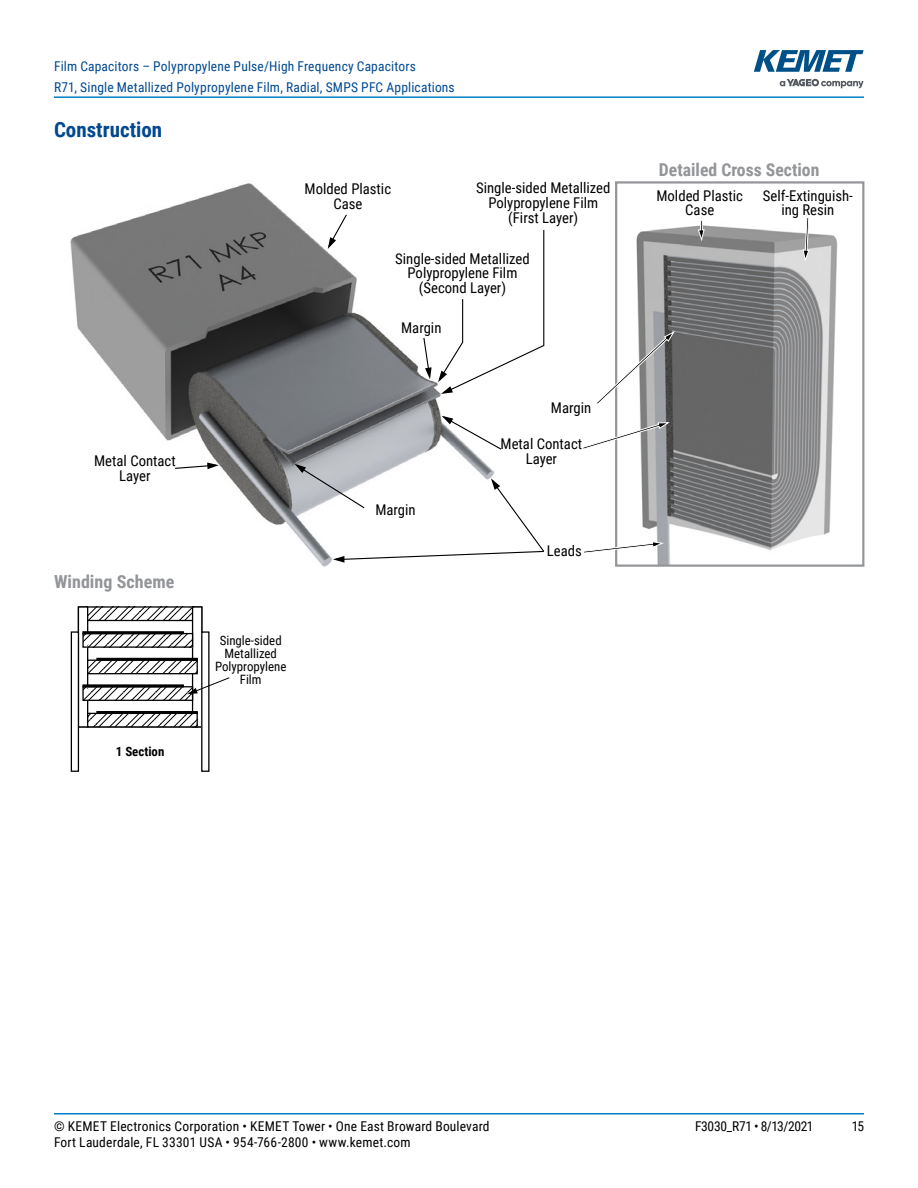
<style>
.page{position:relative;width:918px;height:1188px;background:#fff}
.page>*{position:absolute;margin:0;border:0;box-sizing:border-box;transform-origin:0 0}
.t1{font:700 21px "Roboto Condensed";color:#004990}
.t2{font:700 18px "Roboto Condensed";letter-spacing:.005em;color:#939598}
.t3{font:700 17.7px "Roboto Condensed";color:#939598}
.t4{font:700 15.45px "Roboto Condensed";color:#000}
.t5{font:14.85px/14.9px "Roboto Condensed";color:#000;text-align:center}
.t6{font:13.5px/21px "Roboto Condensed";letter-spacing:.01em;color:#004990}
.t7{font:13.5px "Roboto Condensed";letter-spacing:.015em;color:#000}
.t8{font:13.5px "Roboto Condensed";letter-spacing:-.025em;color:#000}
.t9{font:12.9px/12.9px "Roboto Condensed";color:#000;text-align:center}
.t10{font:700 12.9px "Roboto Condensed";color:#000}
.s1{color:#00aeef}
</style>
<div class="page">
<hr style="left:54px;top:1113px;width:810px;height:2px;background:#007dc3">
<hr style="left:54px;top:96px;width:810px;height:2px;background:#007dc3">
<svg style="left:780px;top:79px;width:84px;height:9px"></svg>
<svg style="left:754px;top:50px;width:110px;height:22px"></svg>
<img style="left:70px;top:183px;width:414px;height:384px">
<img style="left:636px;top:225px;width:202px;height:339px">
<div style="left:615px;top:181px;width:249px;height:386px;border:2px solid #939598"></div>
<svg style="left:327px;top:213px;width:21px;height:38px"></svg>
<svg style="left:697px;top:220px;width:8px;height:22px"></svg>
<svg style="left:802px;top:218px;width:8px;height:45px"></svg>
<svg style="left:174px;top:462px;width:48px;height:8px"></svg>
<svg style="left:439px;top:414px;width:63px;height:37px"></svg>
<svg style="left:582px;top:422px;width:89px;height:28px"></svg>
<svg style="left:597px;top:330px;width:79px;height:75px"></svg>
<svg style="left:584px;top:541px;width:81px;height:13px"></svg>
<svg style="left:423px;top:229px;width:122px;height:166px"></svg>
<svg style="left:292px;top:462px;width:253px;height:101px"></svg>
<svg style="left:88px;top:608px;width:104px;height:11px"></svg>
<div style="left:86px;top:606px;width:108px;height:15px;border:1px solid #000"></div>
<div style="left:192px;top:606px;width:10px;height:122px;border:1px solid #000"></div>
<div style="left:78px;top:606px;width:10px;height:122px;border:1px solid #000"></div>
<svg style="left:84px;top:635px;width:107px;height:11px"></svg>
<div style="left:82px;top:633px;width:111px;height:15px;border:1px solid #000"></div>
<svg style="left:89px;top:662px;width:107px;height:10px"></svg>
<div style="left:87px;top:660px;width:111px;height:14px;border:1px solid #000"></div>
<svg style="left:84px;top:688px;width:107px;height:11px"></svg>
<div style="left:82px;top:686px;width:111px;height:15px;border:1px solid #000"></div>
<svg style="left:89px;top:715px;width:107px;height:11px"></svg>
<div style="left:87px;top:713px;width:111px;height:15px;border:1px solid #000"></div>
<div style="left:82px;top:631px;width:102px;height:3px;border:1px solid #000"></div>
<div style="left:82px;top:684px;width:102px;height:3px;border:1px solid #000"></div>
<div style="left:96px;top:658px;width:102px;height:3px;border:1px solid #000"></div>
<div style="left:96px;top:711px;width:102px;height:3px;border:1px solid #000"></div>
<div style="left:71px;top:631px;width:8px;height:141px;border:1px solid #000"></div>
<div style="left:201px;top:631px;width:9px;height:141px;border:1px solid #000"></div>
<svg style="left:185px;top:677px;width:45px;height:18px"></svg>
<p class="t6" style="left:54px;top:55px;width:402px">Film Capacitors – Polypropylene Pulse/High Frequency Capacitors<br>R71, Single Metallized Polypropylene Film, Radial, SMPS PFC Applications</p>
<h1 class="t1" style="left:54px;top:115px;width:110px">Construction</h1>
<p class="t5" style="left:305px;top:181px;width:88px">Molded Plastic<br>Case</p>
<p class="t5" style="left:476px;top:180px;width:136px">Single-sided Metallized<br>Polypropylene Film (First Layer)</p>
<p class="t5" style="left:395px;top:250px;width:136px">Single-sided Metallized<br>Polypropylene Film (Second Layer)</p>
<p class="t5" style="left:94px;top:453px;width:83px">Metal Contact<br>Layer</p>
<p class="t2" style="left:54px;top:569px;width:122px">Winding Scheme</p>
<p class="t10" style="left:116px;top:742px;width:50px">1 Section</p>
<p class="t9" style="left:215px;top:634px;width:73px">Single-sided<br>Metallized<br>Polypropylene<br>Film</p>
<p class="t5" style="left:401px;top:320px;width:42px">Margin</p>
<p class="t5" style="left:375px;top:502px;width:42px">Margin</p>
<p class="t5" style="left:551px;top:399px;width:42px">Margin</p>
<p class="t5" style="left:501px;top:436px;width:83px">Metal Contact<br>Layer</p>
<p class="t5" style="left:547px;top:543px;width:36px">Leads</p>
<p class="t3" style="left:659px;top:157px;width:162px">Detailed Cross Section</p>
<p class="t5" style="left:763px;top:187px;width:92px">Self-Extinguish&shy;ing Resin</p>
<p class="t5" style="left:656px;top:187px;width:88px">Molded Plastic<br>Case</p>
<p class="t4" style="left:339px;top:1111px;width:118px"><span class="s1">Sulfide</span> Film (SMR)</p>
<p class="t7" style="left:54px;top:1116px;width:437px">© KEMET Electronics Corporation • KEMET Tower • One East Broward Boulevard</p>
<p class="t8" style="left:695px;top:1116px;width:120px">F3030_R71 • 8/13/2021</p>
<p class="t7" style="left:852px;top:1116px;width:14px">15</p>
<p class="t7" style="left:54px;top:1133px;width:358px">Fort Lauderdale, FL 33301 USA • 954-766-2800 • www.kemet.com</p>
</div>
